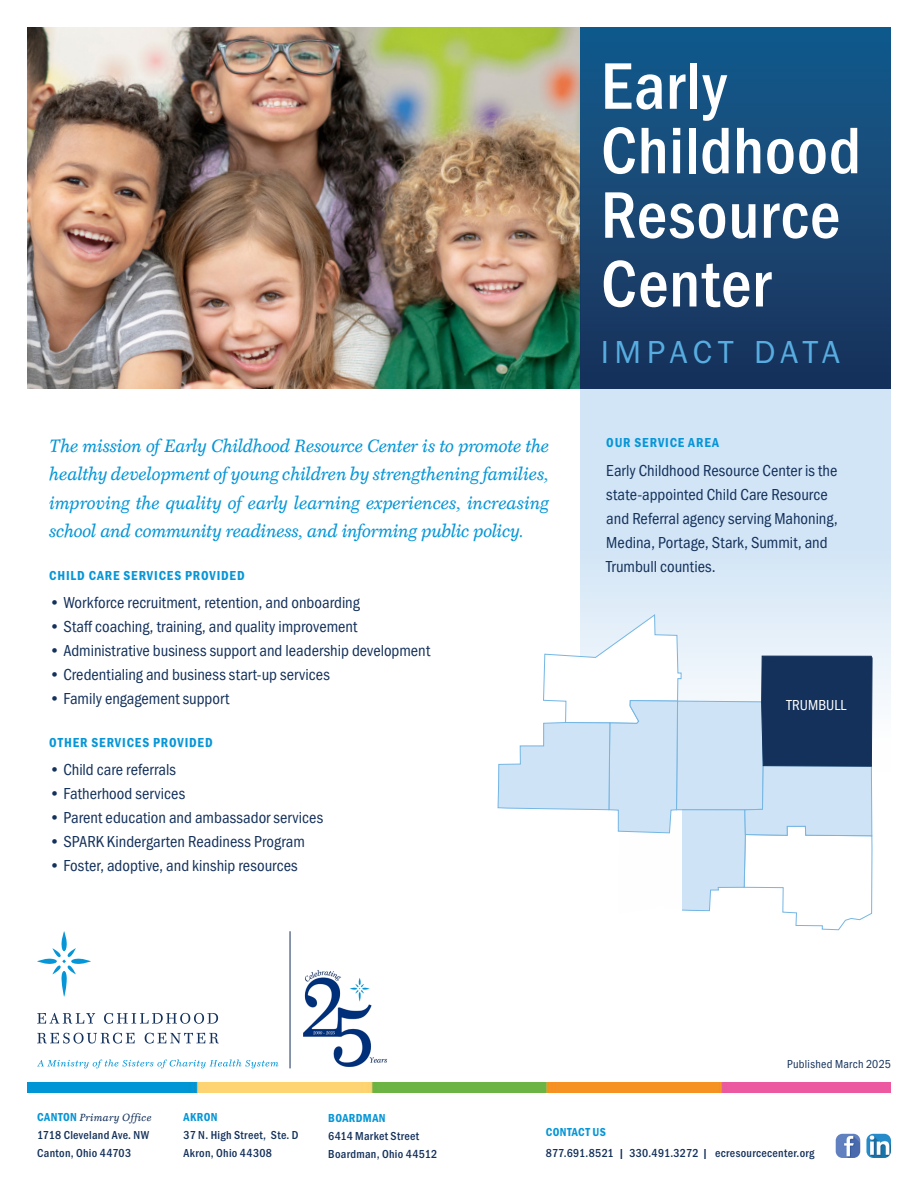
<style>
.page{position:relative;width:918px;height:1188px;background:#fff}
.page>*{position:absolute;margin:0;border:0;box-sizing:border-box;transform-origin:0 0}
.t1{font:500 68.1px/65.8px "Franklin Gothic URW Cond";letter-spacing:.01em;color:#fff}
.t2{font:33px "Franklin Gothic URW Boo";letter-spacing:.155em;color:#58ade0}
.t3{font:italic 18px/28.5px "Mt.Augustine";letter-spacing:-.005em;color:#0696d7;text-align:justify}
.t4{font:16.5px/24px "Franklin Gothic URW Cond";color:#14315b}
.t5{font:15px "Franklin Gothic URW Cond";letter-spacing:.005em;color:#fff}
.t6{font:13.5px "Franklin Gothic URW Con Dem";letter-spacing:.065em;color:#0696d7}
.t7{font:500 12px "Franklin Gothic URW Cond";letter-spacing:.025em;color:#14315b}
.t8{font:12px "Franklin Gothic URW Con Dem";letter-spacing:.03em;color:#0696d7}
.t9{font:12px "Franklin Gothic URW Cond";letter-spacing:.025em;color:#14315b}
.t10{font:italic 10.5px "Mt.Augustine";letter-spacing:.045em;color:#14315b}
.s1{font-family:"Franklin Gothic URW Con Dem";font-style:normal;font-size:12px;color:#0696d7}
</style>
<div class="page">
<div style="left:580px;top:389px;width:311px;height:383px;background:#d2e5f6"></div>
<img style="left:27px;top:27px;width:553px;height:362px">
<div style="left:580px;top:27px;width:311px;height:362px;background:linear-gradient(to bottom,#145b8d,#1a325a)"></div>
<img style="left:303px;top:970px;width:85px;height:97px">
<svg style="left:37px;top:931px;width:54px;height:66px"></svg>
<svg style="left:37px;top:1060px;width:241px;height:8px"></svg>
<svg style="left:37px;top:1033px;width:182px;height:11px"></svg>
<svg style="left:37px;top:1013px;width:181px;height:11px"></svg>
<img style="left:27px;top:1082px;width:864px;height:10px">
<hr style="left:290px;top:931px;width:1px;height:137px;background:#14315b">
<img style="left:836px;top:1134px;width:24px;height:24px">
<img style="left:866px;top:1134px;width:25px;height:24px">
<svg style="left:497px;top:613px;width:376px;height:318px"></svg>
<p class="t3" style="left:49px;top:433px;width:501px">The mission of Early Childhood Resource Center is to promote the healthy development of young children by strengthening families, improving the quality of early learning experiences, increasing school and community readiness, and informing public policy.</p>
<p class="t6" style="left:49px;top:567px;width:197px">CHILD CARE SERVICES PROVIDED</p>
<p class="t4" style="left:49px;top:590px;width:312px">• Workforce recruitment, retention, and onboarding</p>
<p class="t4" style="left:49px;top:614px;width:310px">• Staff coaching, training, and quality improvement</p>
<p class="t4" style="left:49px;top:638px;width:382px">• Administrative business support and leadership development</p>
<p class="t4" style="left:49px;top:662px;width:282px">• Credentialing and business start-up services</p>
<p class="t4" style="left:49px;top:686px;width:182px">• Family engagement support</p>
<p class="t6" style="left:49px;top:734px;width:165px">OTHER SERVICES PROVIDED</p>
<p class="t4" style="left:49px;top:757px;width:128px">• Child care referrals</p>
<p class="t4" style="left:49px;top:781px;width:137px">• Fatherhood services</p>
<p class="t4" style="left:49px;top:805px;width:275px">• Parent education and ambassador services</p>
<p class="t4" style="left:49px;top:829px;width:257px">• SPARK Kindergarten Readiness Program</p>
<p class="t4" style="left:49px;top:853px;width:250px">• Foster, adoptive, and kinship resources</p>
<p class="t1" style="left:601px;top:49px;width:262px">Early<br>Childhood<br>Resource<br>Center</p>
<p class="t2" style="left:601px;top:331px;width:241px">IMPACT DATA</p>
<p class="t6" style="left:606px;top:434px;width:114px">OUR SERVICE AREA</p>
<p class="t4" style="left:606px;top:457px;width:233px">Early Childhood Resource Center is the state-appointed Child Care Resource and Referral agency serving Mahoning, Medina, Portage, Stark, Summit, and Trumbull counties.</p>
<p class="t5" style="left:786px;top:694px;width:62px">TRUMBULL</p>
<p class="t9" style="left:787px;top:1056px;width:105px">Published March 2025</p>
<p class="t10" style="left:37px;top:1113px;width:116px"><span class="s1">CANTON</span> Primary Office</p>
<p class="t7" style="left:37px;top:1126px;width:113px">1718 Cleveland Ave. NW</p>
<p class="t7" style="left:37px;top:1144px;width:95px">Canton, Ohio 44703</p>
<p class="t8" style="left:184px;top:1109px;width:35px">AKRON</p>
<p class="t7" style="left:184px;top:1126px;width:117px">37 N. High Street, Ste. D</p>
<p class="t7" style="left:184px;top:1144px;width:90px">Akron, Ohio 44308</p>
<p class="t8" style="left:328px;top:1110px;width:59px">BOARDMAN</p>
<p class="t7" style="left:328px;top:1127px;width:92px">6414 Market Street</p>
<p class="t7" style="left:328px;top:1145px;width:110px">Boardman, Ohio 44512</p>
<p class="t8" style="left:546px;top:1124px;width:62px">CONTACT US</p>
<p class="t7" style="left:546px;top:1144px;width:270px">877.691.8521 | 330.491.3272 | ecresourcecenter.org</p>
</div>
